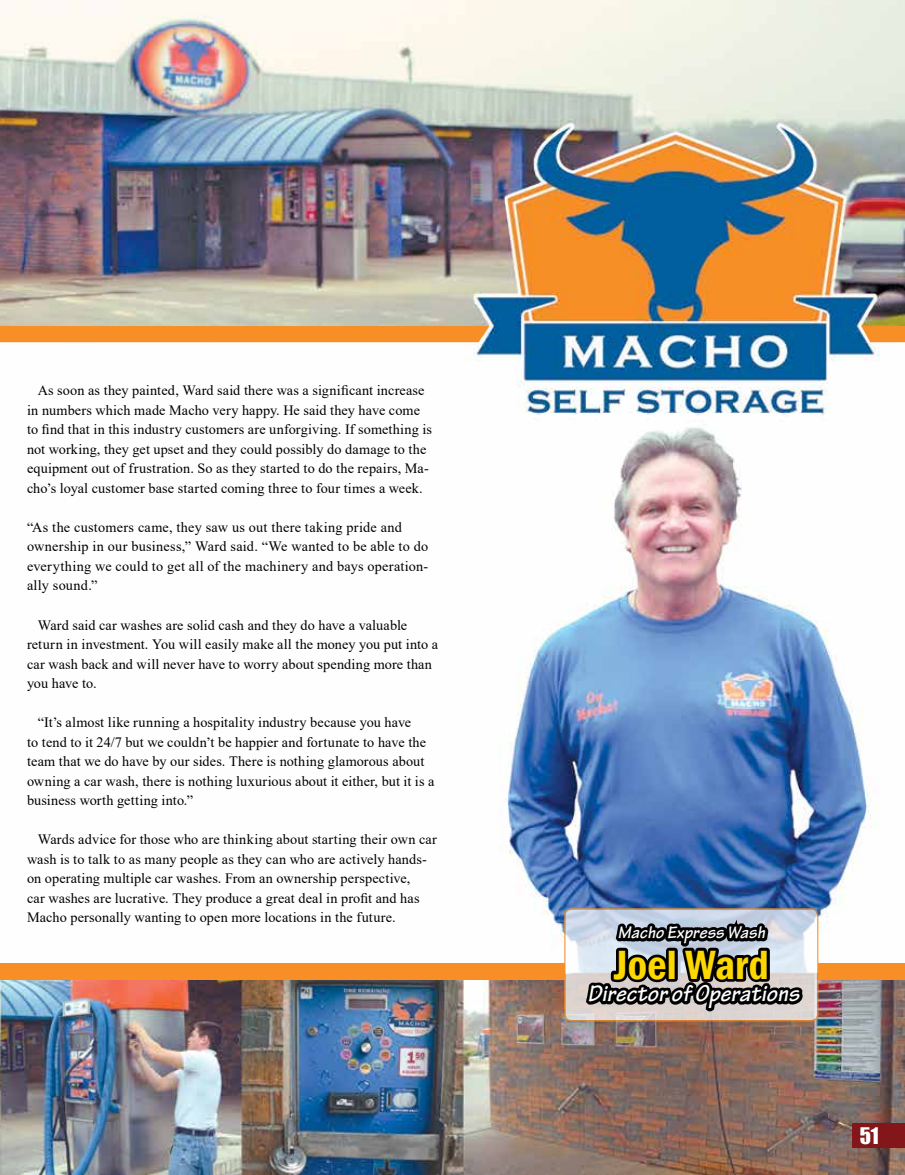
<style>
.page{position:relative;width:905px;height:1175px;background:#fff}
.page>*{position:absolute;margin:0;border:0;box-sizing:border-box;transform-origin:0 0}
.t1{font:600 condensed 42px "Franklin Gothic";letter-spacing:.005em;color:#fdd700}
.t2{font:italic 700 24px "Tekton Pro";letter-spacing:.01em;color:#fff}
.t3{font:21px "Impact";color:#fff}
.t4{font:italic 700 18px "Tekton Pro";letter-spacing:.01em;color:#fff}
.t5{font:14.25px/19.5px "Times New Roman";letter-spacing:.01em;color:#000}
</style>
<div class="page">
<img style="left:0;top:0;width:904px;height:1174px">
<div style="left:0;top:326px;width:489px;height:16px;background:#f78f26"></div>
<svg style="left:861px;top:326px;width:43px;height:16px"></svg>
<div style="left:0;top:963px;width:564px;height:16px;background:#f78f26"></div>
<div style="left:818px;top:963px;width:86px;height:16px;background:#f78f26"></div>
<svg style="left:565px;top:909px;width:252px;height:111px"></svg>
<div style="left:564px;top:908px;width:254px;height:113px;border:2px solid #f78f26;border-radius:7px"></div>
<img style="left:581px;top:836px;width:224px;height:338px">
<div style="left:853px;top:1124px;width:51px;height:24px;background:#831618"></div>
<p class="t5" style="left:27px;top:380px;width:406px;text-indent:11px">As soon as they painted, Ward said there was a significant increase in numbers which made Macho very happy. He said they have come to find that in this industry customers are unforgiving. If something is not working, they get upset and they could possibly do damage to the equipment out of frustration. So as they started to do the repairs, Ma&shy;cho’s loyal customer base started coming three to four times a week.</p>
<p class="t5" style="left:27px;top:517px;width:403px">“As the customers came, they saw us out there taking pride and ownership in our business,” Ward said. “We wanted to be able to do everything we could to get all of the machinery and bays operation&shy;ally sound.”</p>
<p class="t5" style="left:27px;top:614px;width:413px;text-indent:11px">Ward said car washes are solid cash and they do have a valuable return in investment. You will easily make all the money you put into a car wash back and will never have to worry about spending more than you have to.</p>
<p class="t5" style="left:27px;top:712px;width:409px;text-indent:11px">“It’s almost like running a hospitality industry because you have<br>to tend to it 24/7 but we couldn’t be happier and fortunate to have the team that we do have by our sides. There is nothing glamorous about owning a car wash, there is nothing luxurious about it either, but it is a business worth getting into.”</p>
<p class="t5" style="left:27px;top:829px;width:411px;text-indent:11px">Wards advice for those who are thinking about starting their own car wash is to talk to as many people as they can who are actively hands&shy;on operating multiple car washes. From an ownership perspective,<br>car washes are lucrative. They produce a great deal in profit and has Macho personally wanting to open more locations in the future.</p>
<p class="t4" style="left:618px;top:922px;width:149px">Macho Express Wash</p>
<h1 class="t1" style="left:614px;top:936px;width:156px">Joel Ward</h1>
<h2 class="t2" style="left:588px;top:979px;width:213px">Director of Operations</h2>
<h3 class="t3" style="left:859px;top:1119px;width:21px">51</h3>
</div>
